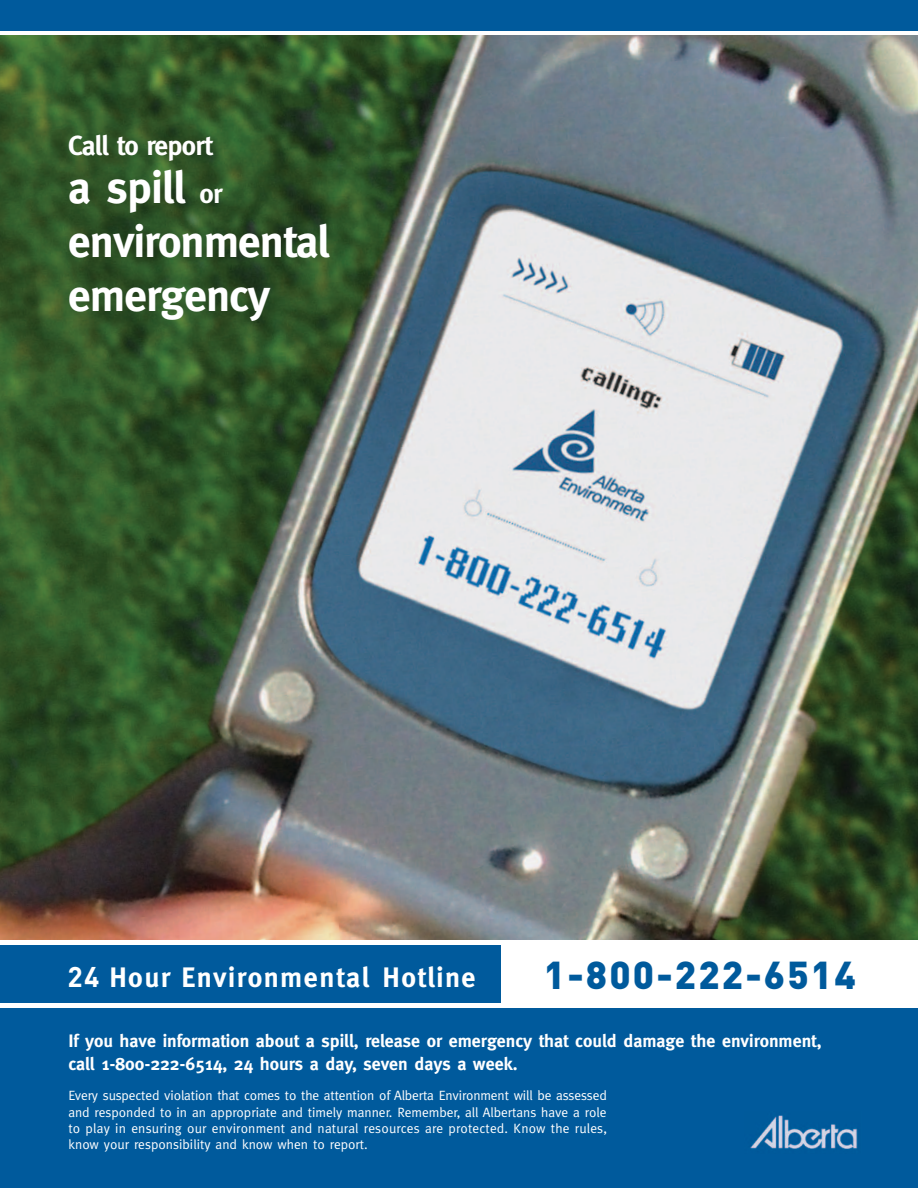
<style>
.page{position:relative;width:918px;height:1188px;background:#fff}
.page>*{position:absolute;margin:0;border:0;box-sizing:border-box;transform-origin:0 0}
.t1{font:700 45.15px/54px "Meta";letter-spacing:-.02em;color:#fff}
.t2{font:900 38.4px "DIN";letter-spacing:.055em;color:#005a9c}
.t3{font:700 28.2px "Meta";letter-spacing:.055em;color:#fff}
.t4{font:700 27.6px "Meta";letter-spacing:-.025em;color:#fff}
.t5{font:700 18px/22.5px "Meta";color:#fff}
.t6{font:13.5px/16.2px "Meta";color:#fff;text-align:justify}
.s1{font-size:27.6px}
.s2{font-family:"DIN"}
</style>
<div class="page">
<img style="left:0;top:35px;width:918px;height:905px">
<div style="left:0;top:945px;width:501px;height:58px;background:#005a9c"></div>
<div style="left:0;top:0;width:918px;height:30px;background:#005a9c"></div>
<div style="left:0;top:1007px;width:918px;height:181px;background:#005a9c"></div>
<hr style="left:0;top:1004px;width:918px;height:4px;background:#fff">
<img style="left:750px;top:1115px;width:108px;height:34px">
<h3 class="t4" style="left:68px;top:134px;width:146px">Call to report</h3>
<h1 class="t1" style="left:68px;top:163px;width:263px">a spill <span class="s1">or </span>environmental emergency</h1>
<h3 class="t3" style="left:67px;top:966px;width:410px"><span class="s2">24</span> Hour Environmental Hotline</h3>
<h2 class="t2" style="left:544px;top:962px;width:313px">1-800-222-6514</h2>
<h3 class="t5" style="left:68px;top:1031px;width:755px">If you have information about a spill, release or emergency that could damage the environment, call 1-800-222-6514, 24 hours a day, seven days a week.</h3>
<p class="t6" style="left:68px;top:1088px;width:540px">Every suspected violation that comes to the attention of Alberta Environment will be assessed and responded to in an appropriate and timely manner. Remember, all Albertans have a role to play in ensuring our environment and natural resources are protected. Know the rules, know your responsibility and know when to report.</p>
</div>
